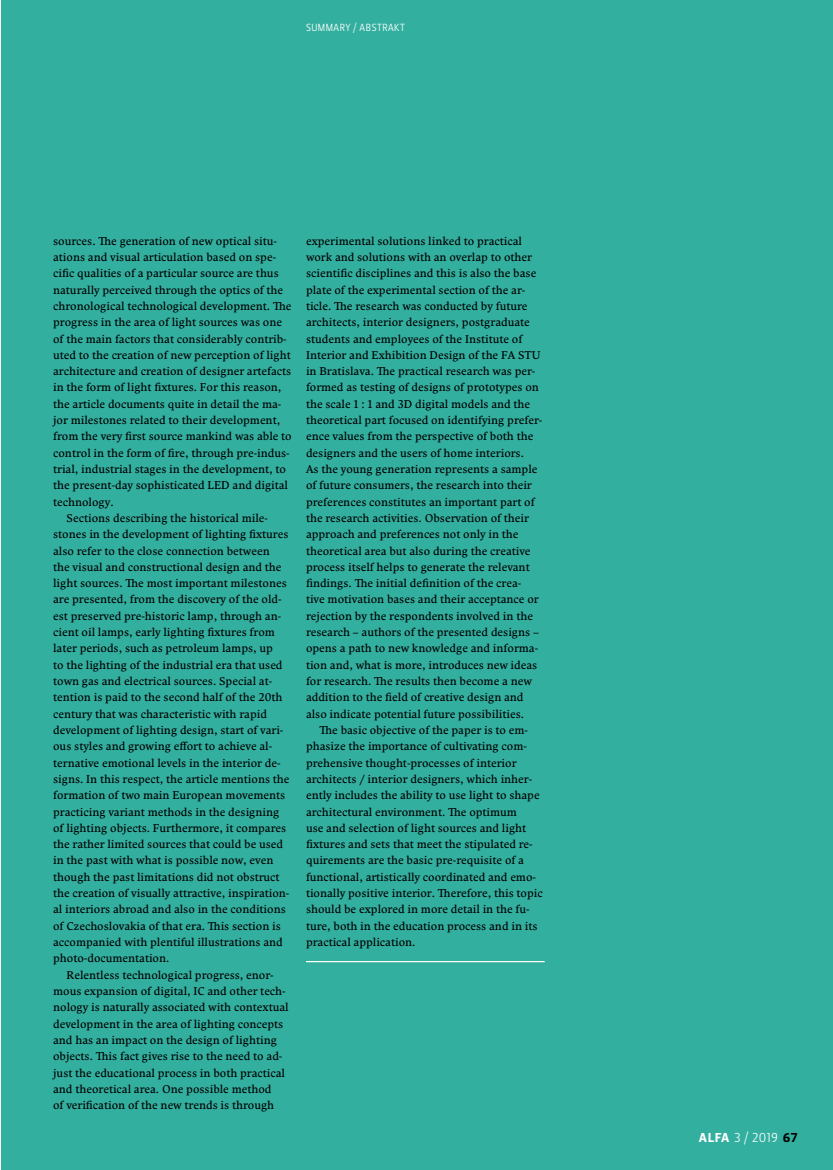
<style>
.page{position:relative;width:833px;height:1170px;background:#fff}
.page>*{position:absolute;margin:0;border:0;box-sizing:border-box;transform-origin:0 0}
.t1{font:12.5px "Botanika Lite";color:#fff}
.t2{font:11.25px/16.2px "Comenia Serif";color:#000}
.t3{font:10px "Botanika Lite";letter-spacing:.05em;color:#fff}
.s1{font-family:"Botanika";font-weight:800}
.s2{font-family:"Botanika";font-weight:800;color:#000}
</style>
<div class="page">
<div style="left:1px;top:0;width:832px;height:1169px;background:#33afa0"></div>
<hr style="left:306px;top:960px;width:238px;height:2px;background:#fff">
<p class="t3" style="left:306px;top:22px;width:100px">SUMMARY / ABSTRAKT</p>
<p class="t2" style="left:53px;top:232px;width:225px">sources. The generation of new optical situ-</p>
<p class="t2" style="left:53px;top:248px;width:224px">ations and visual articulation based on spe-</p>
<p class="t2" style="left:53px;top:265px;width:227px">cific qualities of a particular source are thus</p>
<p class="t2" style="left:53px;top:281px;width:232px">naturally perceived through the optics of the</p>
<p class="t2" style="left:53px;top:297px;width:240px">chronological technological development. The</p>
<p class="t2" style="left:53px;top:314px;width:230px">progress in the area of light sources was one</p>
<p class="t2" style="left:53px;top:330px;width:235px">of the main factors that considerably contrib-</p>
<p class="t2" style="left:53px;top:346px;width:239px">uted to the creation of new perception of light</p>
<p class="t2" style="left:53px;top:363px;width:240px">architecture and creation of designer artefacts</p>
<p class="t2" style="left:53px;top:379px;width:230px">in the form of light fixtures. For this reason,</p>
<p class="t2" style="left:53px;top:395px;width:230px">the article documents quite in detail the ma-</p>
<p class="t2" style="left:53px;top:411px;width:229px">jor milestones related to their development,</p>
<p class="t2" style="left:53px;top:428px;width:240px">from the very first source mankind was able to</p>
<p class="t2" style="left:53px;top:444px;width:238px">control in the form of fire, through pre-indus-</p>
<p class="t2" style="left:53px;top:460px;width:234px">trial, industrial stages in the development, to</p>
<p class="t2" style="left:53px;top:477px;width:236px">the present-day sophisticated LED and digital</p>
<p class="t2" style="left:53px;top:493px;width:62px">technology.</p>
<p class="t2" style="left:67px;top:509px;width:203px">Sections describing the historical mile-</p>
<p class="t2" style="left:53px;top:526px;width:237px">stones in the development of lighting fixtures</p>
<p class="t2" style="left:53px;top:542px;width:218px">also refer to the close connection between</p>
<p class="t2" style="left:53px;top:558px;width:230px">the visual and constructional design and the</p>
<p class="t2" style="left:53px;top:574px;width:235px">light sources. The most important milestones</p>
<p class="t2" style="left:53px;top:591px;width:230px">are presented, from the discovery of the old-</p>
<p class="t2" style="left:53px;top:607px;width:230px">est preserved pre-historic lamp, through an-</p>
<p class="t2" style="left:53px;top:623px;width:223px">cient oil lamps, early lighting fixtures from</p>
<p class="t2" style="left:53px;top:640px;width:221px">later periods, such as petroleum lamps, up</p>
<p class="t2" style="left:53px;top:656px;width:231px">to the lighting of the industrial era that used</p>
<p class="t2" style="left:53px;top:672px;width:220px">town gas and electrical sources. Special at-</p>
<p class="t2" style="left:53px;top:689px;width:231px">tention is paid to the second half of the 20th</p>
<p class="t2" style="left:53px;top:705px;width:215px">century that was characteristic with rapid</p>
<p class="t2" style="left:53px;top:721px;width:232px">development of lighting design, start of vari-</p>
<p class="t2" style="left:53px;top:737px;width:221px">ous styles and growing effort to achieve al-</p>
<p class="t2" style="left:53px;top:754px;width:229px">ternative emotional levels in the interior de-</p>
<p class="t2" style="left:53px;top:770px;width:238px">signs. In this respect, the article mentions the</p>
<p class="t2" style="left:53px;top:786px;width:234px">formation of two main European movements</p>
<p class="t2" style="left:53px;top:803px;width:228px">practicing variant methods in the designing</p>
<p class="t2" style="left:53px;top:819px;width:235px">of lighting objects. Furthermore, it compares</p>
<p class="t2" style="left:53px;top:835px;width:231px">the rather limited sources that could be used</p>
<p class="t2" style="left:53px;top:852px;width:222px">in the past with what is possible now, even</p>
<p class="t2" style="left:53px;top:868px;width:228px">though the past limitations did not obstruct</p>
<p class="t2" style="left:53px;top:884px;width:238px">the creation of visually attractive, inspiration-</p>
<p class="t2" style="left:53px;top:900px;width:234px">al interiors abroad and also in the conditions</p>
<p class="t2" style="left:53px;top:917px;width:229px">of Czechoslovakia of that era. This section is</p>
<p class="t2" style="left:53px;top:933px;width:231px">accompanied with plentiful illustrations and</p>
<p class="t2" style="left:53px;top:949px;width:118px">photo-documentation.</p>
<p class="t2" style="left:67px;top:966px;width:209px">Relentless technological progress, enor-</p>
<p class="t2" style="left:53px;top:982px;width:234px">mous expansion of digital, IC and other tech-</p>
<p class="t2" style="left:53px;top:998px;width:237px">nology is naturally associated with contextual</p>
<p class="t2" style="left:53px;top:1015px;width:232px">development in the area of lighting concepts</p>
<p class="t2" style="left:53px;top:1031px;width:225px">and has an impact on the design of lighting</p>
<p class="t2" style="left:53px;top:1047px;width:231px">objects. This fact gives rise to the need to ad-</p>
<p class="t2" style="left:53px;top:1063px;width:233px">just the educational process in both practical</p>
<p class="t2" style="left:53px;top:1080px;width:220px">and theoretical area. One possible method</p>
<p class="t2" style="left:53px;top:1096px;width:223px">of verification of the new trends is through</p>
<p class="t2" style="left:306px;top:232px;width:238px">experimental solutions linked to practical work and solutions with an overlap to other scientific disciplines and this is also the base plate of the experimental section of the ar&shy;ticle. The research was conducted by future architects, interior designers, postgraduate students and employees of the Institute of Interior and Exhibition Design of the FA STU in Bratislava. The practical research was per&shy;formed as testing of designs of prototypes on the scale 1 : 1 and 3D digital models and the theoretical part focused on identifying prefer&shy;ence values from the perspective of both the designers and the users of home interiors.<br>As the young generation represents a sample of future consumers, the research into their preferences constitutes an important part of the research activities. Observation of their approach and preferences not only in the theoretical area but also during the creative process itself helps to generate the relevant findings. The initial definition of the crea&shy;tive motivation bases and their acceptance or rejection by the respondents involved in the research – authors of the presented designs – opens a path to new knowledge and informa&shy;tion and, what is more, introduces new ideas for research. The results then become a new addition to the field of creative design and also indicate potential future possibilities.</p>
<p class="t2" style="left:306px;top:721px;width:238px;text-indent:13px">The basic objective of the paper is to em&shy;phasize the importance of cultivating com&shy;prehensive thought-processes of interior architects / interior designers, which inher&shy;ently includes the ability to use light to shape architectural environment. The optimum<br>use and selection of light sources and light fixtures and sets that meet the stipulated re&shy;quirements are the basic pre-requisite of a functional, artistically coordinated and emo&shy;tionally positive interior. Therefore, this topic should be explored in more detail in the fu&shy;ture, both in the education process and in its practical application.</p>
<p class="t1" style="left:699px;top:1129px;width:100px"><span class="s1">ALFA</span> 3 / 2019 <span class="s2">67</span></p>
</div>
